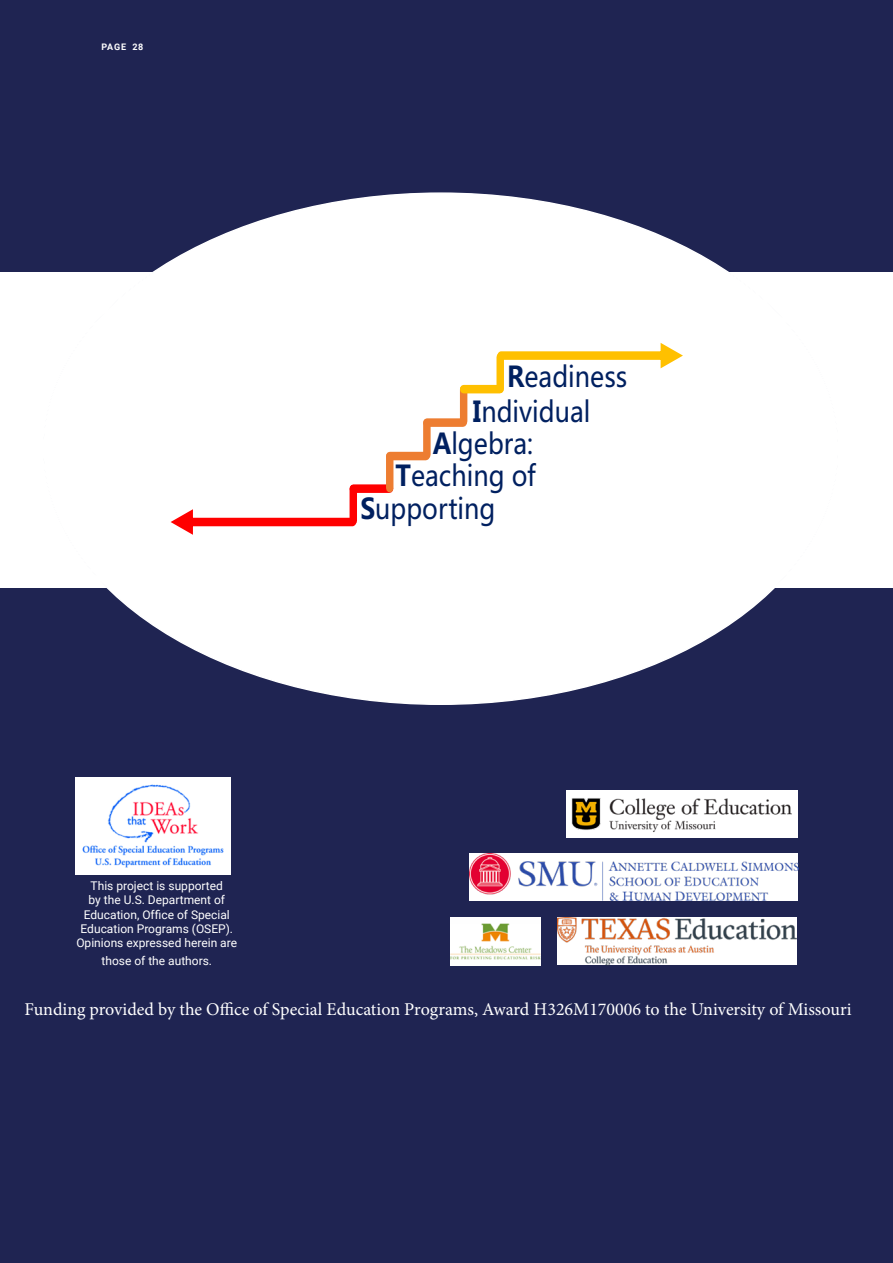
<style>
.page{position:relative;width:893px;height:1263px;background:#fff}
.page>*{position:absolute;margin:0;border:0;box-sizing:border-box;transform-origin:0 0}
.t1{font:28.35px "Microsoft Ya Hei";color:#002060;scale:.87 1}
.t2{font:18px "Minion Pro";color:#fff}
.t3{font:12px/14.4px "Roboto";color:#fff;text-align:center}
.t4{font:700 9px "Roboto";letter-spacing:.075em;color:#fff}
.s1{font-weight:700}
</style>
<div class="page">
<div style="left:0;top:0;width:893px;height:271px;background:#1f2452"></div>
<div style="left:0;top:588px;width:893px;height:675px;background:#1f2452"></div>
<svg style="left:43px;top:194px;width:795px;height:510px"></svg>
<svg style="left:171px;top:509px;width:185px;height:26px"></svg>
<div style="left:349px;top:489px;width:8px;height:32px;background:#f00"></div>
<div style="left:353px;top:485px;width:36px;height:8px;background:#f00"></div>
<svg style="left:497px;top:343px;width:186px;height:25px"></svg>
<div style="left:386px;top:457px;width:8px;height:31px;background:#ed7d31"></div>
<div style="left:390px;top:452px;width:36px;height:8px;background:#ed7d31"></div>
<div style="left:423px;top:423px;width:8px;height:32px;background:#ed7d31"></div>
<div style="left:427px;top:419px;width:36px;height:8px;background:#ed7d31"></div>
<div style="left:460px;top:390px;width:8px;height:31px;background:#ed7d31"></div>
<div style="left:464px;top:385px;width:36px;height:8px;background:#ffc000"></div>
<div style="left:496px;top:357px;width:8px;height:32px;background:#ffc000"></div>
<img style="left:76px;top:777px;width:154px;height:97px">
<img style="left:566px;top:790px;width:231px;height:48px">
<img style="left:470px;top:853px;width:328px;height:48px">
<img style="left:451px;top:917px;width:89px;height:48px">
<img style="left:558px;top:917px;width:239px;height:48px">
<p class="t4" style="left:101px;top:41px;width:43px">PAGE 28</p>
<p class="t1" style="left:507px;top:357px;width:140px"><span class="s1">R</span>eadiness</p>
<p class="t1" style="left:473px;top:393px;width:137px"><span class="s1">I</span>ndividual</p>
<p class="t1" style="left:433px;top:425px;width:117px"><span class="s1">A</span>lgebra:</p>
<p class="t1" style="left:396px;top:457px;width:163px"><span class="s1">T</span>eaching of</p>
<p class="t1" style="left:360px;top:490px;width:157px"><span class="s1">S</span>upporting</p>
<p class="t3" style="left:76px;top:878px;width:162px">This project is supported<br>by the U.S. Department of<br>Education, Office of Special<br>Education Programs (OSEP).<br>Opinions expressed herein are</p>
<p class="t3" style="left:101px;top:953px;width:112px">those of the authors.</p>
<p class="t2" style="left:25px;top:997px;width:829px">Funding provided by the Office of Special Education Programs, Award H326M170006 to the University of Missouri</p>
</div>
